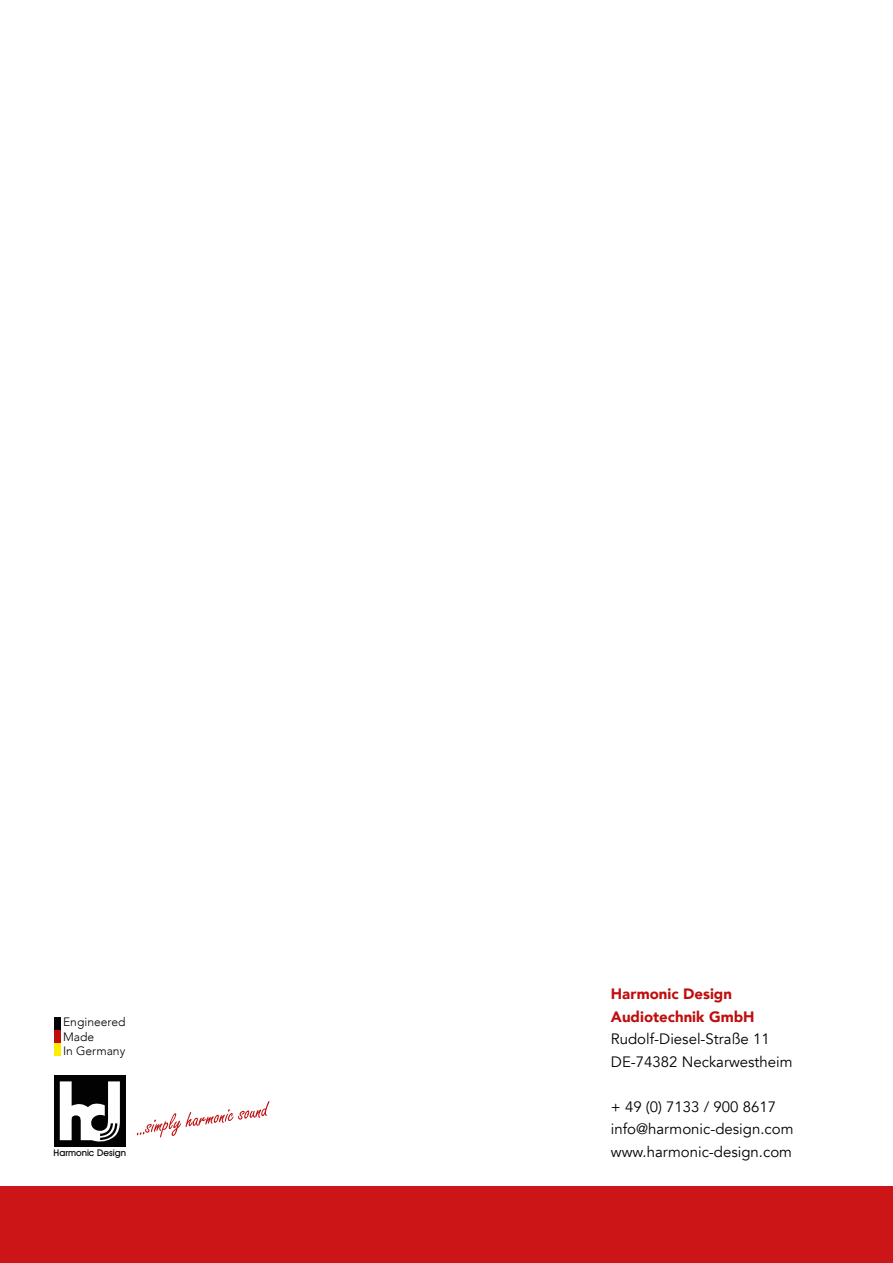
<style>
.page{position:relative;width:893px;height:1263px;background:#fff}
.page>*{position:absolute;margin:0;border:0;box-sizing:border-box;transform-origin:0 0}
.t1{font:15px/22.5px "Avenir";color:#000}
.t2{font:900 15px/22.5px "Avenir";color:#c00d0e}
.t3{font:300 12.15px/14.2px "Avenir";color:#000}
.t4{font:500 9.3px "Avant Garde IT Cby BT";color:#000}
</style>
<div class="page">
<div style="left:54px;top:1030px;width:6px;height:13px;background:#c00d0e"></div>
<div style="left:54px;top:1017px;width:6px;height:13px;background:#000"></div>
<div style="left:54px;top:1043px;width:6px;height:13px;background:#ffed00"></div>
<div style="left:54px;top:1075px;width:72px;height:72px;background:#020203"></div>
<svg style="left:60px;top:1081px;width:60px;height:61px"></svg>
<svg style="left:137px;top:1101px;width:132px;height:36px"></svg>
<div style="left:0;top:1186px;width:893px;height:77px;background:#cb1517"></div>
<p class="t3" style="left:63px;top:1015px;width:64px">Engineered<br>Made<br>In Germany</p>
<p class="t4" style="left:54px;top:1147px;width:74px">Harmonic Design</p>
<p class="t2" style="left:611px;top:982px;width:145px">Harmonic Design<br>Audiotechnik GmbH</p>
<p class="t1" style="left:611px;top:1028px;width:183px">Rudolf-Diesel-Straße 11<br>DE-74382 Neckarwestheim</p>
<p class="t1" style="left:611px;top:1095px;width:184px">+ 49 (0) 7133 / 900 8617 info@harmonic-design.com www.harmonic-design.com</p>
</div>
